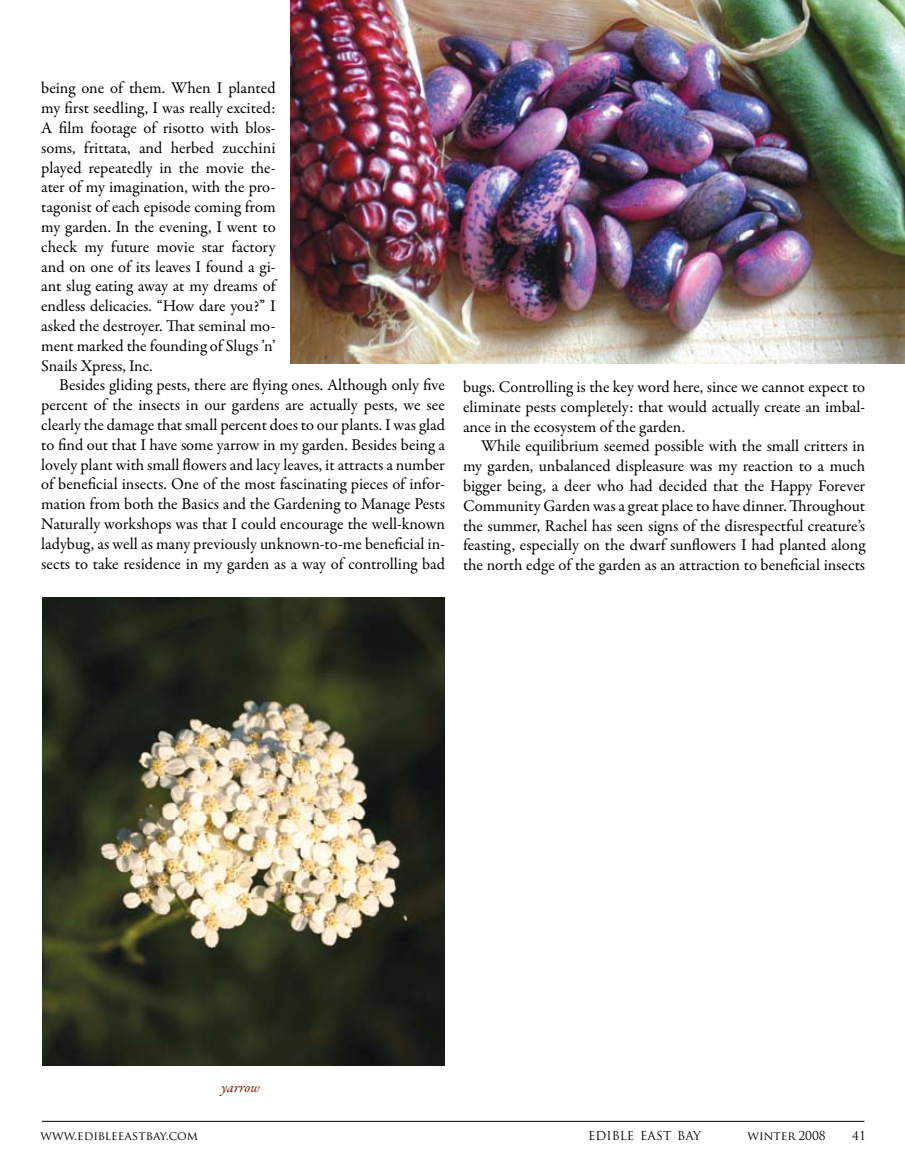
<style>
.page{position:relative;width:905px;height:1175px;background:#fff}
.page>*{position:absolute;margin:0;border:0;box-sizing:border-box;transform-origin:0 0}
.t1{font:16.5px/19.8px "Garamond Premr Pro";color:#000;text-align:justify}
.t2{font:italic 15px "Garamond Premr Pro";color:#7a1600}
.t3{font:12px "Trajan Pro";color:#000}
</style>
<div class="page">
<hr style="left:42px;top:1120px;width:822px;height:1px;background:#000">
<img style="left:290px;top:0;width:614px;height:363px">
<img style="left:43px;top:597px;width:402px;height:468px">
<p class="t1" style="left:41px;top:79px;width:236px">being one of them. When I planted my first seedling, I was really excited:<br>A film footage of risotto with blos&shy;soms, frittata, and herbed zucchini played repeatedly in the movie the&shy;ater of my imagination, with the pro&shy;tagonist of each episode coming from my garden. In the evening, I went to check my future movie star factory and on one of its leaves I found a gi&shy;ant slug eating away at my dreams of endless delicacies. “How dare you?” I asked the destroyer. That seminal mo&shy;ment marked the founding of Slugs ’n’ Snails Xpress, Inc.</p>
<p class="t1" style="left:41px;top:376px;width:405px;text-indent:18px">Besides gliding pests, there are flying ones. Although only five percent of the insects in our gardens are actually pests, we see clearly the damage that small percent does to our plants. I was glad to find out that I have some yarrow in my garden. Besides being a lovely plant with small flowers and lacy leaves, it attracts a number of beneficial insects. One of the most fascinating pieces of infor&shy;mation from both the Basics and the Gardening to Manage Pests Naturally workshops was that I could encourage the well-known ladybug, as well as many previously unknown-to-me beneficial in&shy;sects to take residence in my garden as a way of controlling bad</p>
<p class="t1" style="left:463px;top:377px;width:404px">bugs. Controlling is the key word here, since we cannot expect to eliminate pests completely: that would actually create an imbal&shy;ance in the ecosystem of the garden.</p>
<p class="t1" style="left:463px;top:436px;width:404px;text-indent:18px">While equilibrium seemed possible with the small critters in my garden, unbalanced displeasure was my reaction to a much bigger being, a deer who had decided that the Happy Forever Community Garden was a great place to have dinner. Throughout the summer, Rachel has seen signs of the disrespectful creature’s feasting, especially on the dwarf sunflowers I had planted along the north edge of the garden as an attraction to beneficial insects</p>
<p class="t2" style="left:222px;top:1077px;width:40px">yarrow</p>
<p class="t3" style="left:40px;top:1127px;width:159px">www.edibleeastbay.com</p>
<p class="t3" style="left:588px;top:1127px;width:114px">EDIBLE EAST BAY</p>
<p class="t3" style="left:747px;top:1127px;width:80px">winter 2008</p>
<p class="t3" style="left:852px;top:1127px;width:15px">41</p>
</div>
